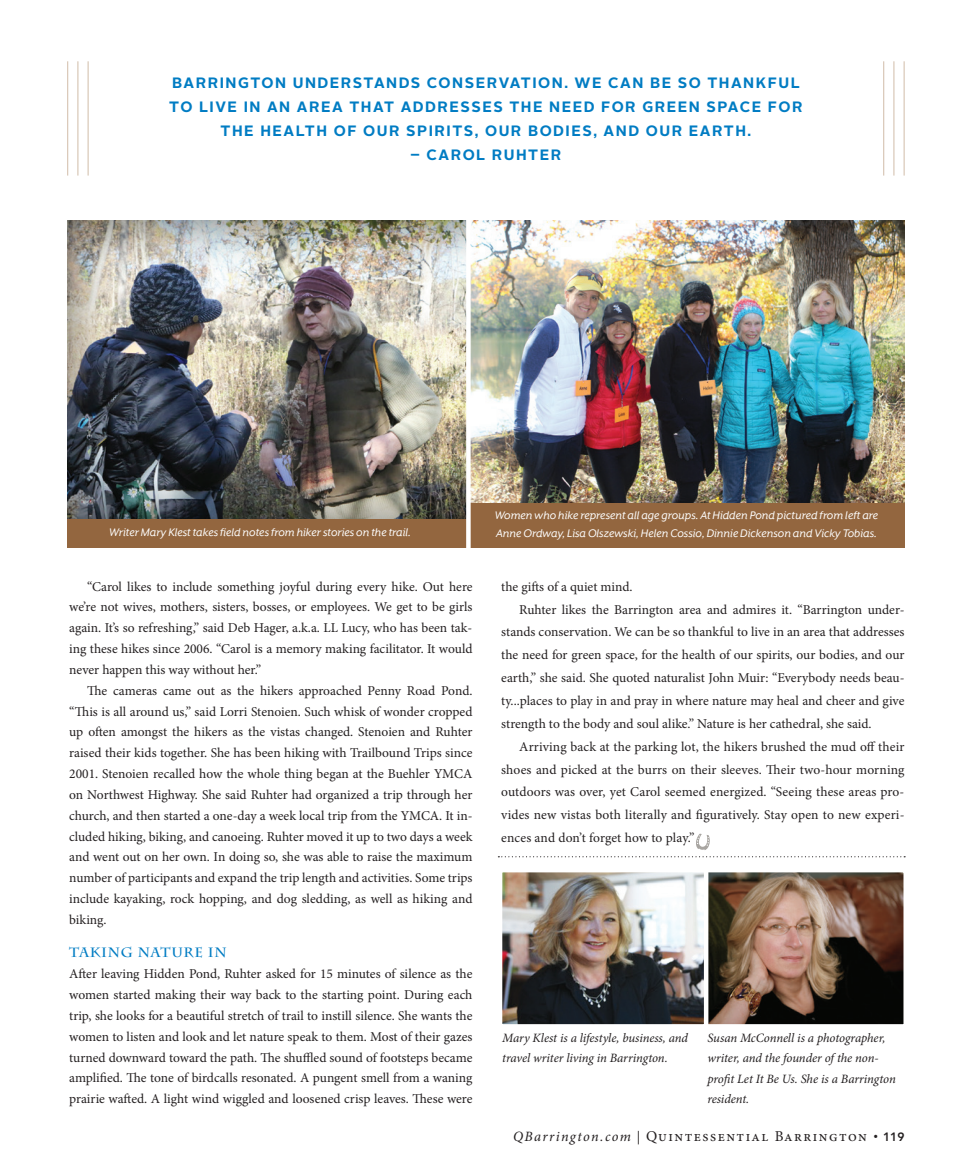
<style>
.page{position:relative;width:972px;height:1175px;background:#fff}
.page>*{position:absolute;margin:0;border:0;box-sizing:border-box;transform-origin:0 0}
.t1{font:700 15px/24px "Alright Sans";letter-spacing:.1em;color:#007cc3;text-align:center}
.t2{font:15px "Minion Pro";letter-spacing:.1em;color:#231f20}
.t3{font:13.5px/20.9px "Minion Pro";color:#231f20;text-align:justify}
.t4{font:700 13.5px "Charlemagne Std";letter-spacing:.05em;color:#007cc3}
.t5{font:12.75px/18px "Mr Eaves XL San Alt RI";color:#fff}
.t6{font:italic 12.75px/20.5px "Minion Pro";letter-spacing:-.01em;color:#231f20}
.s1{font-style:italic;font-size:14.25px}
.s2{font-size:13.5px}
.s3{font-size:12px}
.s4{font-family:"Avenir LT Std";font-weight:800;font-size:12px}
</style>
<div class="page">
<svg style="left:696px;top:833px;width:14px;height:17px"></svg>
<svg style="left:498px;top:856px;width:407px;height:1px"></svg>
<hr style="left:883px;top:61px;width:1px;height:114px;background:#d1bca8">
<hr style="left:894px;top:61px;width:1px;height:114px;background:#d1bca8">
<hr style="left:904px;top:61px;width:1px;height:114px;background:#d1bca8">
<hr style="left:67px;top:61px;width:1px;height:114px;background:#d1bca8">
<hr style="left:78px;top:61px;width:1px;height:114px;background:#d1bca8">
<hr style="left:88px;top:61px;width:1px;height:114px;background:#d1bca8">
<div style="left:468px;top:496px;width:436px;height:51px;background:#93663f"></div>
<img style="left:502px;top:872px;width:402px;height:153px">
<img style="left:67px;top:221px;width:399px;height:298px">
<img style="left:471px;top:221px;width:433px;height:281px">
<div style="left:67px;top:519px;width:401px;height:28px;background:#93663f"></div>
<div style="left:466px;top:216px;width:5px;height:336px;background:#fff"></div>
<p class="t1" style="left:169px;top:71px;width:635px">BARRINGTON UNDERSTANDS CONSERVATION. WE CAN BE SO THANKFUL<br>TO LIVE IN AN AREA THAT ADDRESSES THE NEED FOR GREEN SPACE FOR<br>THE HEALTH OF OUR SPIRITS, OUR BODIES, AND OUR EARTH.</p>
<p class="t1" style="left:411px;top:143px;width:152px">– CAROL RUHTER</p>
<p class="t5" style="left:109px;top:523px;width:303px">Writer Mary Klest takes field notes from hiker stories on the trail.</p>
<p class="t3" style="left:69px;top:576px;width:405px;text-indent:18px">“Carol likes to include something joyful during every hike. Out here we’re not wives, mothers, sisters, bosses, or employees. We get to be girls again. It’s so refreshing,” said Deb Hager, a.k.a. LL Lucy, who has been tak&shy;ing these hikes since 2006. “Carol is a memory making facilitator. It would never happen this way without her.”</p>
<p class="t3" style="left:69px;top:680px;width:405px;text-indent:18px">The cameras came out as the hikers approached Penny Road Pond. “This is all around us,” said Lorri Stenoien. Such whisk of wonder cropped up often amongst the hikers as the vistas changed. Stenoien and Ruhter raised their kids together. She has been hiking with Trailbound Trips since 2001. Stenoien recalled how the whole thing began at the Buehler YMCA on Northwest Highway. She said Ruhter had organized a trip through her church, and then started a one-day a week local trip from the YMCA. It in&shy;cluded hiking, biking, and canoeing. Ruhter moved it up to two days a week and went out on her own. In doing so, she was able to raise the maximum number of participants and expand the trip length and activities. Some trips include kayaking, rock hopping, and dog sledding, as well as hiking and biking.</p>
<p class="t4" style="left:69px;top:944px;width:159px">TAKING NATURE IN</p>
<p class="t3" style="left:69px;top:963px;width:405px">After leaving Hidden Pond, Ruhter asked for 15 minutes of silence as the women started making their way back to the starting point. During each trip, she looks for a beautiful stretch of trail to instill silence. She wants the women to listen and look and let nature speak to them. Most of their gazes turned downward toward the path. The shuffled sound of footsteps became amplified. The tone of birdcalls resonated. A pungent smell from a waning prairie wafted. A light wind wiggled and loosened crisp leaves. These were</p>
<p class="t5" style="left:495px;top:506px;width:385px">Women who hike represent all age groups. At Hidden Pond pictured from left are<br>Anne Ordway, Lisa Olszewski, Helen Cossio, Dinnie Dickenson and Vicky Tobias.</p>
<p class="t3" style="left:501px;top:576px;width:133px">the gifts of a quiet mind.</p>
<p class="t3" style="left:519px;top:599px;width:387px">Ruhter likes the Barrington area and admires it. “Barrington under-</p>
<p class="t3" style="left:501px;top:622px;width:405px">stands conservation. We can be so thankful to live in an area that addresses</p>
<p class="t3" style="left:501px;top:644px;width:405px">the need for green space, for the health of our spirits, our bodies, and our</p>
<p class="t3" style="left:501px;top:667px;width:405px">earth,” she said. She quoted naturalist John Muir: “Everybody needs beau-</p>
<p class="t3" style="left:501px;top:690px;width:405px">ty...places to play in and pray in where nature may heal and cheer and give</p>
<p class="t3" style="left:501px;top:713px;width:372px">strength to the body and soul alike.” Nature is her cathedral, she said.</p>
<p class="t3" style="left:519px;top:736px;width:387px">Arriving back at the parking lot, the hikers brushed the mud off their</p>
<p class="t3" style="left:501px;top:759px;width:405px">shoes and picked at the burrs on their sleeves. Their two-hour morning</p>
<p class="t3" style="left:501px;top:781px;width:405px">outdoors was over, yet Carol seemed energized. “Seeing these areas pro-</p>
<p class="t3" style="left:501px;top:804px;width:405px">vides new vistas both literally and figuratively. Stay open to new experi-</p>
<p class="t3" style="left:501px;top:827px;width:195px">ences and don’t forget how to play.”</p>
<p class="t6" style="left:502px;top:1028px;width:187px;line-height:19.8px">Mary Klest is a lifestyle, business, and travel writer living in Barrington.</p>
<p class="t6" style="left:707px;top:1027px;width:190px">Susan McConnell is a photographer, writer, and the founder of the non&shy;profit Let It Be Us. She is a Barrington resident.</p>
<p class="t2" style="left:513px;top:1125px;width:393px"><span class="s1">QBarrington.com</span> <span class="s2">|</span> Quintessential Barrington <span class="s3">•</span> <span class="s4">119</span></p>
</div>
